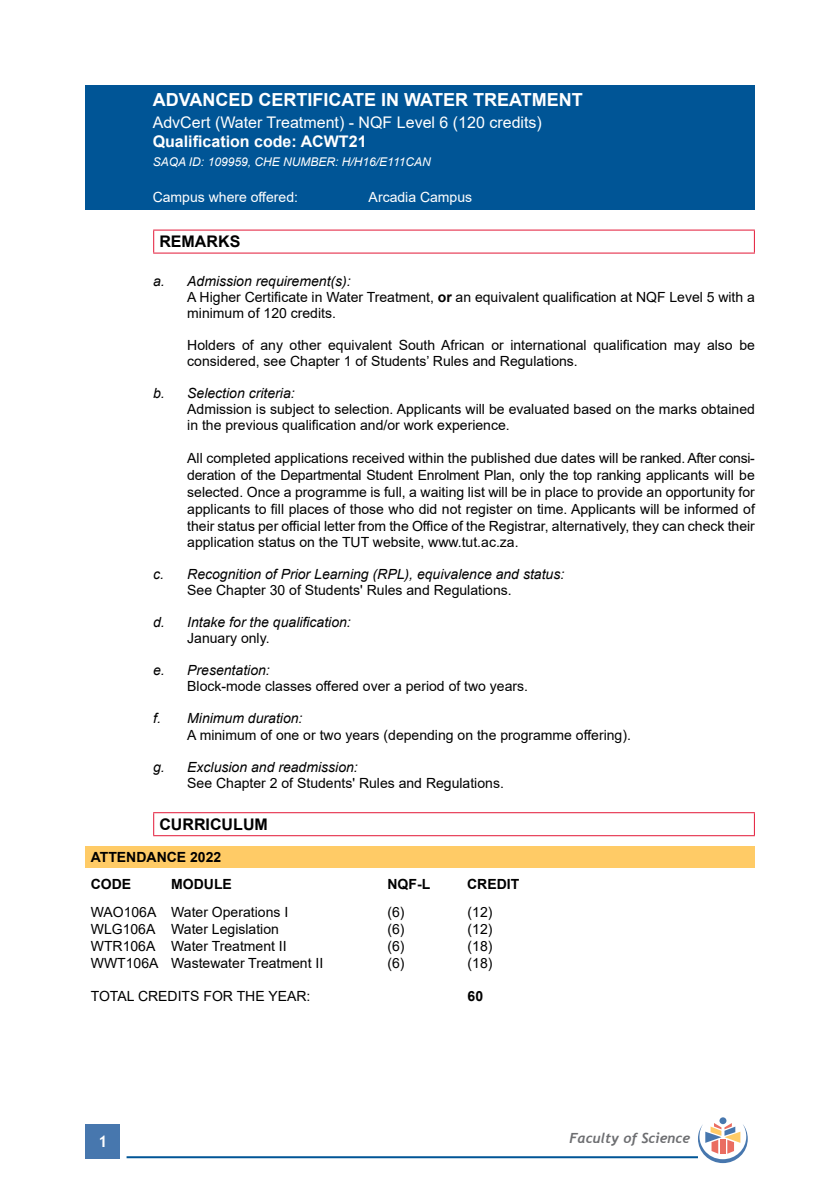
<style>
.page{position:relative;width:840px;height:1191px;background:#fff}
.page>*{position:absolute;margin:0;border:0;box-sizing:border-box;transform-origin:0 0}
.t1{font:700 18px "Arial";color:#fff}
.t2{font:16px "Arial";color:#fff}
.t3{font:700 16px "Arial";color:#fff}
.t4{font:700 16px "Arial";color:#000}
.t5{font:700 16px "Trebuchet MS";color:#fff}
.t6{font:14px/16.8px "Arial";color:#000}
.t7{font:italic 14px "Arial";color:#000}
.t8{font:700 14px/26.4px "Arial";color:#000}
.t9{font:14px "Arial";color:#fff}
.t10{font:italic 700 14px "Trebuchet";color:#6d6e71}
.t11{font:italic 12px "Arial";color:#fff}
.s1{font-style:italic}
.s2{font-weight:700}
</style>
<div class="page">
<div style="left:86px;top:1124px;width:34px;height:34px;background:#4777ae"></div>
<hr style="left:126px;top:1156px;width:571px;height:2px;background:#005596">
<div style="left:719px;top:1117px;width:7px;height:7px;background:#4777ae;border-radius:50%"></div>
<svg style="left:697px;top:1123px;width:50px;height:40px"></svg>
<div style="left:85px;top:85px;width:669px;height:125px;background:#005596"></div>
<hr style="left:153px;top:230px;width:601px;height:1px;background:#e31837">
<svg style="left:153px;top:231px;width:1px;height:21px"></svg>
<svg style="left:753px;top:231px;width:1px;height:21px"></svg>
<hr style="left:153px;top:252px;width:601px;height:1px;background:#e31837">
<hr style="left:153px;top:812px;width:601px;height:1px;background:#e31837">
<svg style="left:153px;top:813px;width:1px;height:22px"></svg>
<svg style="left:753px;top:813px;width:1px;height:22px"></svg>
<hr style="left:153px;top:835px;width:601px;height:1px;background:#e31837">
<div style="left:85px;top:846px;width:669px;height:21px;background:#ffcb66"></div>
<p class="t1" style="left:153px;top:87px;width:431px">ADVANCED CERTIFICATE IN WATER TREATMENT</p>
<p class="t2" style="left:153px;top:111px;width:390px">AdvCert (Water Treatment) - NQF Level 6 (120 credits)</p>
<p class="t3" style="left:153px;top:130px;width:215px">Qualification code: ACWT21</p>
<p class="t11" style="left:153px;top:154px;width:279px">SAQA ID: 109959, CHE NUMBER: H/H16/E111CAN</p>
<p class="t9" style="left:153px;top:187px;width:147px">Campus where offered:</p>
<p class="t9" style="left:368px;top:187px;width:105px">Arcadia Campus</p>
<p class="t4" style="left:159px;top:230px;width:82px">REMARKS</p>
<p class="t6" style="left:187px;top:273px;width:569px;line-height:16px;text-indent:-34px"><span class="s1">a. Admission requirement(s):<br></span>A Higher Certificate in Water Treatment, <span class="s2">or</span> an equivalent qualification at NQF Level 5 with a minimum of 120 credits.</p>
<p class="t6" style="left:187px;top:337px;width:569px;line-height:16px">Holders of any other equivalent South African or international qualification may also be considered, see Chapter 1 of Students’ Rules and Regulations.</p>
<p class="t7" style="left:153px;top:384px;width:143px">b. Selection criteria:</p>
<p class="t6" style="left:187px;top:401px;width:569px;line-height:16px">Admission is subject to selection. Applicants will be evaluated based on the marks obtained in the previous qualification and/or work experience.</p>
<p class="t6" style="left:187px;top:450px;width:569px;text-align:justify">All completed applications received within the published due dates will be ranked. After consi&shy;deration of the Departmental Student Enrolment Plan, only the top ranking applicants will be selected. Once a programme is full, a waiting list will be in place to provide an opportunity for applicants to fill places of those who did not register on time. Applicants will be informed of their status per official letter from the Office of the Registrar, alternatively, they can check their application status on the TUT website, www.tut.ac.za.</p>
<p class="t7" style="left:153px;top:565px;width:412px">c. Recognition of Prior Learning (RPL), equivalence and status:</p>
<p class="t6" style="left:187px;top:582px;width:326px">See Chapter 30 of Students' Rules and Regulations.</p>
<p class="t7" style="left:153px;top:613px;width:199px">d. Intake for the qualification:</p>
<p class="t6" style="left:187px;top:630px;width:84px">January only.</p>
<p class="t7" style="left:153px;top:661px;width:118px">e. Presentation:</p>
<p class="t6" style="left:187px;top:678px;width:342px">Block-mode classes offered over a period of two years.</p>
<p class="t7" style="left:153px;top:709px;width:151px">f. Minimum duration:</p>
<p class="t6" style="left:187px;top:727px;width:445px">A minimum of one or two years (depending on the programme offering).</p>
<p class="t7" style="left:153px;top:758px;width:206px">g. Exclusion and readmission:</p>
<p class="t6" style="left:187px;top:775px;width:318px">See Chapter 2 of Students' Rules and Regulations.</p>
<p class="t4" style="left:159px;top:813px;width:110px">CURRICULUM</p>
<p class="t8" style="left:91px;top:844px;width:132px">ATTENDANCE 2022<br>CODE</p>
<p class="t8" style="left:171px;top:870px;width:62px">MODULE</p>
<p class="t8" style="left:387px;top:870px;width:44px">NQF-L</p>
<p class="t8" style="left:467px;top:870px;width:54px">CREDIT</p>
<p class="t6" style="left:91px;top:904px;width:199px">WAO106A Water Operations I</p>
<p class="t6" style="left:387px;top:904px;width:19px">(6)</p>
<p class="t6" style="left:467px;top:904px;width:26px">(12)</p>
<p class="t6" style="left:91px;top:920px;width:189px">WLG106A Water Legislation</p>
<p class="t6" style="left:387px;top:920px;width:19px">(6)</p>
<p class="t6" style="left:467px;top:920px;width:26px">(12)</p>
<p class="t6" style="left:91px;top:937px;width:197px">WTR106A Water Treatment II</p>
<p class="t6" style="left:387px;top:937px;width:19px">(6)</p>
<p class="t6" style="left:467px;top:937px;width:26px">(18)</p>
<p class="t6" style="left:91px;top:954px;width:234px">WWT106A Wastewater Treatment II</p>
<p class="t6" style="left:387px;top:954px;width:19px">(6)</p>
<p class="t6" style="left:467px;top:954px;width:26px">(18)</p>
<p class="t6" style="left:91px;top:988px;width:221px">TOTAL CREDITS FOR THE YEAR:</p>
<p class="t8" style="left:467px;top:983px;width:17px">60</p>
<p class="t5" style="left:98px;top:1131px;width:11px">1</p>
<p class="t10" style="left:569px;top:1129px;width:122px">Faculty of Science</p>
</div>
